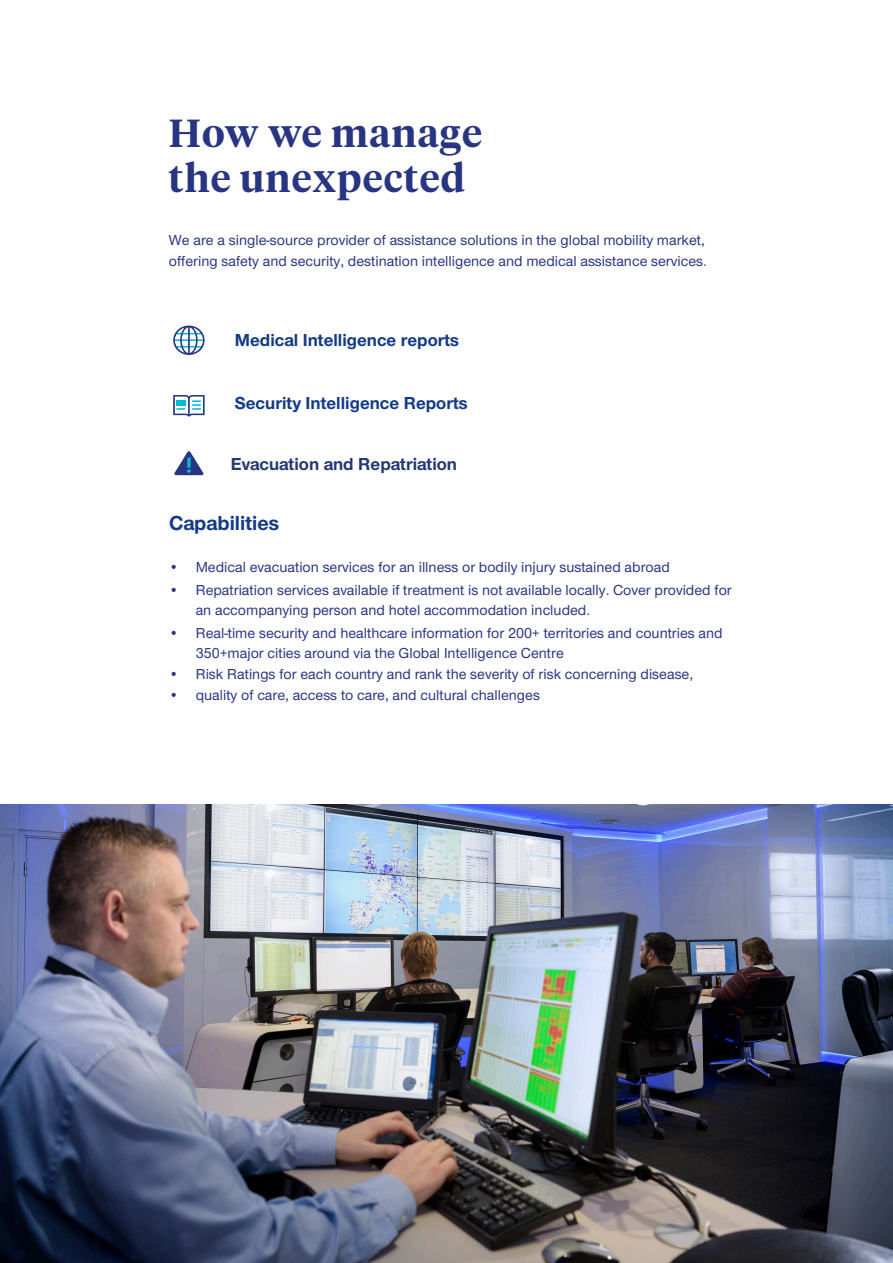
<style>
.page{position:relative;width:893px;height:1263px;background:#fff}
.page>*{position:absolute;margin:0;border:0;box-sizing:border-box;transform-origin:0 0}
.t1{font:600 39px/45px "UHC Serif Headline";letter-spacing:.03em;color:#283582}
.t2{font:700 21px "UHC Sans";color:#133a88}
.t3{font:700 18px "UHC Sans";color:#133a88}
.t4{font:700 18px "UHC Sans";color:#243872}
.t5{font:500 15px/20px "UHC Sans";color:#283582}
</style>
<div class="page">
<img style="left:0;top:804px;width:893px;height:458px">
<svg style="left:174px;top:451px;width:30px;height:24px"></svg>
<svg style="left:173px;top:395px;width:32px;height:21px"></svg>
<svg style="left:173px;top:326px;width:32px;height:29px"></svg>
<p class="t1" style="left:169px;top:109px;width:315px">How we manage the unexpected</p>
<p class="t5" style="left:169px;top:229px;width:539px;line-height:21px">We are a single-source provider of assistance solutions in the global mobility market, offering safety and security, destination intelligence and medical assistance services.</p>
<p class="t3" style="left:235px;top:328px;width:226px">Medical Intelligence reports</p>
<p class="t3" style="left:235px;top:391px;width:234px">Security Intelligence Reports</p>
<p class="t4" style="left:231px;top:452px;width:228px">Evacuation and Repatriation</p>
<h2 class="t2" style="left:169px;top:509px;width:112px">Capabilities</h2>
<p class="t5" style="left:169px;top:556px;width:503px">• Medical evacuation services for an illness or bodily injury sustained abroad</p>
<p class="t5" style="left:196px;top:579px;width:538px;text-indent:-27px">• Repatriation services available if treatment is not available locally. Cover provided for an accompanying person and hotel accommodation included.</p>
<p class="t5" style="left:196px;top:622px;width:529px;text-indent:-27px">• Real-time security and healthcare information for 200+ territories and countries and<br>350+major cities around via the Global Intelligence Centre</p>
<p class="t5" style="left:169px;top:663px;width:526px">• Risk Ratings for each country and rank the severity of risk concerning disease,</p>
<p class="t5" style="left:169px;top:684px;width:373px">• quality of care, access to care, and cultural challenges</p>
</div>
